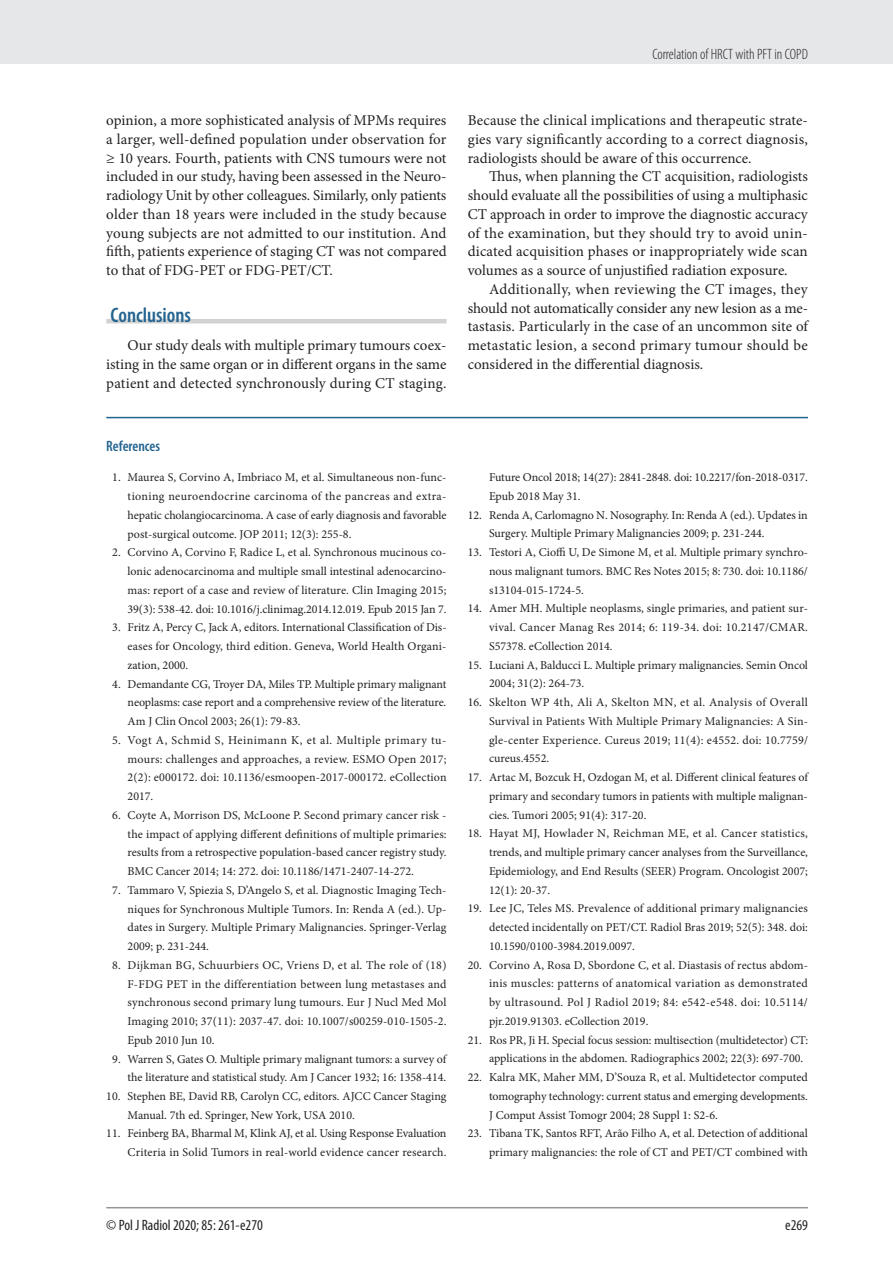
<style>
.page{position:relative;width:893px;height:1263px;background:#fff}
.page>*{position:absolute;margin:0;border:0;box-sizing:border-box;transform-origin:0 0}
.t1{font:600 condensed 21px "Myriad Pro";color:#24648f}
.t2{font:15px/18.8px "Minion Pro";color:#231f20;text-align:justify}
.t3{font:condensed 15px "Myriad Pro";color:#231f20}
.t4{font:300 condensed 15px "Myriad Pro";color:#231f20}
.t5{font:600 condensed 15px "Myriad Pro";color:#24648f}
.t6{font:12px/18.8px "Minion Pro";color:#231f20;text-align:justify}
</style>
<div class="page">
<div style="left:0;top:0;width:893px;height:64px;background:#e6e7e9"></div>
<hr style="left:106px;top:1207px;width:702px;height:1px;background:#939598">
<hr style="left:106px;top:319px;width:340px;height:4px;background:#d1d2d4">
<hr style="left:106px;top:417px;width:702px;height:1px;background:#24648f">
<p class="t4" style="left:652px;top:45px;width:157px">Correlation of HRCT with PFT in COPD</p>
<p class="t2" style="left:106px;top:111px;width:342px">opinion, a more sophisticated analysis of MPMs requires a larger, well-defined population under observation for ≥ 10 years. Fourth, patients with CNS tumours were not included in our study, having been assessed in the Neuro&shy;radiology Unit by other colleagues. Similarly, only patients older than 18 years were included in the study because young subjects are not admitted to our institution. And fifth, patients experience of staging CT was not compared to that of FDG-PET or FDG-PET/CT.</p>
<h1 class="t1" style="left:111px;top:302px;width:82px">Conclusions</h1>
<p class="t2" style="left:106px;top:336px;width:342px;text-indent:21px">Our study deals with multiple primary tumours coex&shy;isting in the same organ or in different organs in the same patient and detected synchronously during CT staging.</p>
<p class="t5" style="left:106px;top:437px;width:55px">References</p>
<p class="t6" style="left:128px;top:468px;width:320px;text-indent:-15px">1. Maurea S, Corvino A, Imbriaco M, et al. Simultaneous non-func&shy;tioning neuroendocrine carcinoma of the pancreas and extra&shy;hepatic cholangiocarcinoma. A case of early diagnosis and favorable post-surgical outcome. JOP 2011; 12(3): 255-8.</p>
<p class="t6" style="left:128px;top:543px;width:320px;text-indent:-15px">2. Corvino A, Corvino F, Radice L, et al. Synchronous mucinous co&shy;lonic adenocarcinoma and multiple small intestinal adenocarcino&shy;mas: report of a case and review of literature. Clin Imaging 2015; 39(3): 538-42. doi: 10.1016/j.clinimag.2014.12.019. Epub 2015 Jan 7.</p>
<p class="t6" style="left:128px;top:618px;width:321px;text-indent:-15px">3. Fritz A, Percy C, Jack A, editors. International Classification of Dis&shy;eases for Oncology, third edition. Geneva, World Health Organi&shy;zation, 2000.</p>
<p class="t6" style="left:128px;top:674px;width:320px;text-indent:-15px">4. Demandante CG, Troyer DA, Miles TP. Multiple primary malignant neoplasms: case report and a comprehensive review of the literature.<br>Am J Clin Oncol 2003; 26(1): 79-83.</p>
<p class="t6" style="left:128px;top:731px;width:321px;text-indent:-15px">5. Vogt A, Schmid S, Heinimann K, et al. Multiple primary tu&shy;mours: challenges and approaches, a review. ESMO Open 2017; 2(2): e000172. doi: 10.1136/esmoopen-2017-000172. eCollection 2017.</p>
<p class="t6" style="left:128px;top:806px;width:320px;text-indent:-15px">6. Coyte A, Morrison DS, McLoone P. Second primary cancer risk - the impact of applying different definitions of multiple primaries: results from a retrospective population-based cancer registry study.<br>BMC Cancer 2014; 14: 272. doi: 10.1186/1471-2407-14-272.</p>
<p class="t6" style="left:128px;top:881px;width:320px;text-indent:-15px">7. Tammaro V, Spiezia S, D’Angelo S, et al. Diagnostic Imaging Tech&shy;niques for Synchronous Multiple Tumors. In: Renda A (ed.). Up&shy;dates in Surgery. Multiple Primary Malignancies. Springer-Verlag 2009; p. 231-244.</p>
<p class="t6" style="left:128px;top:955px;width:320px;text-indent:-15px">8. Dijkman BG, Schuurbiers OC, Vriens D, et al. The role of (18)<br>F-FDG PET in the differentiation between lung metastases and synchronous second primary lung tumours. Eur J Nucl Med Mol Imaging 2010; 37(11): 2037-47. doi: 10.1007/s00259-010-1505-2.<br>Epub 2010 Jun 10.</p>
<p class="t6" style="left:112px;top:1049px;width:336px;text-align:right">9. Warren S, Gates O. Multiple primary malignant tumors: a survey of the literature and statistical study. Am J Cancer 1932; 16: 1358-414.</p>
<p class="t6" style="left:128px;top:1087px;width:320px;text-indent:-21px">10. Stephen BE, David RB, Carolyn CC, editors. AJCC Cancer Staging<br>Manual. 7th ed. Springer, New York, USA 2010.</p>
<p class="t6" style="left:106px;top:1124px;width:342px;text-align:right">11. Feinberg BA, Bharmal M, Klink AJ, et al. Using Response Evaluation<br>Criteria in Solid Tumors in real-world evidence cancer research.</p>
<p class="t2" style="left:468px;top:111px;width:342px">Because the clinical implications and therapeutic strate&shy;gies vary significantly according to a correct diagnosis, radiologists should be aware of this occurrence.</p>
<p class="t2" style="left:468px;top:167px;width:342px;text-indent:21px">Thus, when planning the CT acquisition, radiologists should evaluate all the possibilities of using a multiphasic CT approach in order to improve the diagnostic accuracy of the examination, but they should try to avoid unin&shy;dicated acquisition phases or inappropriately wide scan volumes as a source of unjustified radiation exposure.</p>
<p class="t2" style="left:468px;top:280px;width:342px;text-indent:21px">Additionally, when reviewing the CT images, they should not automatically consider any new lesion as a me&shy;tastasis. Particularly in the case of an uncommon site of metastatic lesion, a second primary tumour should be considered in the differential diagnosis.</p>
<p class="t6" style="left:489px;top:468px;width:320px">Future Oncol 2018; 14(27): 2841-2848. doi: 10.2217/fon-2018-0317.<br>Epub 2018 May 31.</p>
<p class="t6" style="left:489px;top:505px;width:320px;text-indent:-21px">12. Renda A, Carlomagno N. Nosography. In: Renda A (ed.). Updates in<br>Surgery. Multiple Primary Malignancies 2009; p. 231-244.</p>
<p class="t6" style="left:489px;top:543px;width:320px;text-indent:-21px">13. Testori A, Cioffi U, De Simone M, et al. Multiple primary synchro&shy;nous malignant tumors. BMC Res Notes 2015; 8: 730. doi: 10.1186/ s13104-015-1724-5.</p>
<p class="t6" style="left:489px;top:599px;width:320px;text-indent:-21px">14. Amer MH. Multiple neoplasms, single primaries, and patient sur&shy;vival. Cancer Manag Res 2014; 6: 119-34. doi: 10.2147/CMAR.<br>S57378. eCollection 2014.</p>
<p class="t6" style="left:489px;top:655px;width:320px;text-indent:-21px">15. Luciani A, Balducci L. Multiple primary malignancies. Semin Oncol<br>2004; 31(2): 264-73.</p>
<p class="t6" style="left:489px;top:693px;width:321px;text-indent:-21px">16. Skelton WP 4th, Ali A, Skelton MN, et al. Analysis of Overall Survival in Patients With Multiple Primary Malignancies: A Sin&shy;gle-center Experience. Cureus 2019; 11(4): e4552. doi: 10.7759/ cureus.4552.</p>
<p class="t6" style="left:489px;top:768px;width:320px;text-indent:-21px">17. Artac M, Bozcuk H, Ozdogan M, et al. Different clinical features of primary and secondary tumors in patients with multiple malignan&shy;cies. Tumori 2005; 91(4): 317-20.</p>
<p class="t6" style="left:489px;top:824px;width:320px;text-indent:-21px">18. Hayat MJ, Howlader N, Reichman ME, et al. Cancer statistics, trends, and multiple primary cancer analyses from the Surveillance, Epidemiology, and End Results (SEER) Program. Oncologist 2007; 12(1): 20-37.</p>
<p class="t6" style="left:489px;top:899px;width:320px;text-indent:-21px">19. Lee JC, Teles MS. Prevalence of additional primary malignancies detected incidentally on PET/CT. Radiol Bras 2019; 52(5): 348. doi:<br>10.1590/0100-3984.2019.0097.</p>
<p class="t6" style="left:489px;top:955px;width:321px;text-indent:-21px">20. Corvino A, Rosa D, Sbordone C, et al. Diastasis of rectus abdom&shy;inis muscles: patterns of anatomical variation as demonstrated by ultrasound. Pol J Radiol 2019; 84: e542-e548. doi: 10.5114/ pjr.2019.91303. eCollection 2019.</p>
<p class="t6" style="left:489px;top:1030px;width:321px;text-indent:-21px">21. Ros PR, Ji H. Special focus session: multisection (multidetector) CT: applications in the abdomen. Radiographics 2002; 22(3): 697-700.</p>
<p class="t6" style="left:489px;top:1068px;width:320px;text-indent:-21px">22. Kalra MK, Maher MM, D’Souza R, et al. Multidetector computed tomography technology: current status and emerging developments.<br>J Comput Assist Tomogr 2004; 28 Suppl 1: S2-6.</p>
<p class="t6" style="left:468px;top:1124px;width:342px;text-align:right">23. Tibana TK, Santos RFT, Arão Filho A, et al. Detection of additional primary malignancies: the role of CT and PET/CT combined with</p>
<p class="t3" style="left:106px;top:1216px;width:158px">© Pol J Radiol 2020; 85: 261-e270</p>
<p class="t3" style="left:785px;top:1216px;width:24px">e269</p>
</div>
